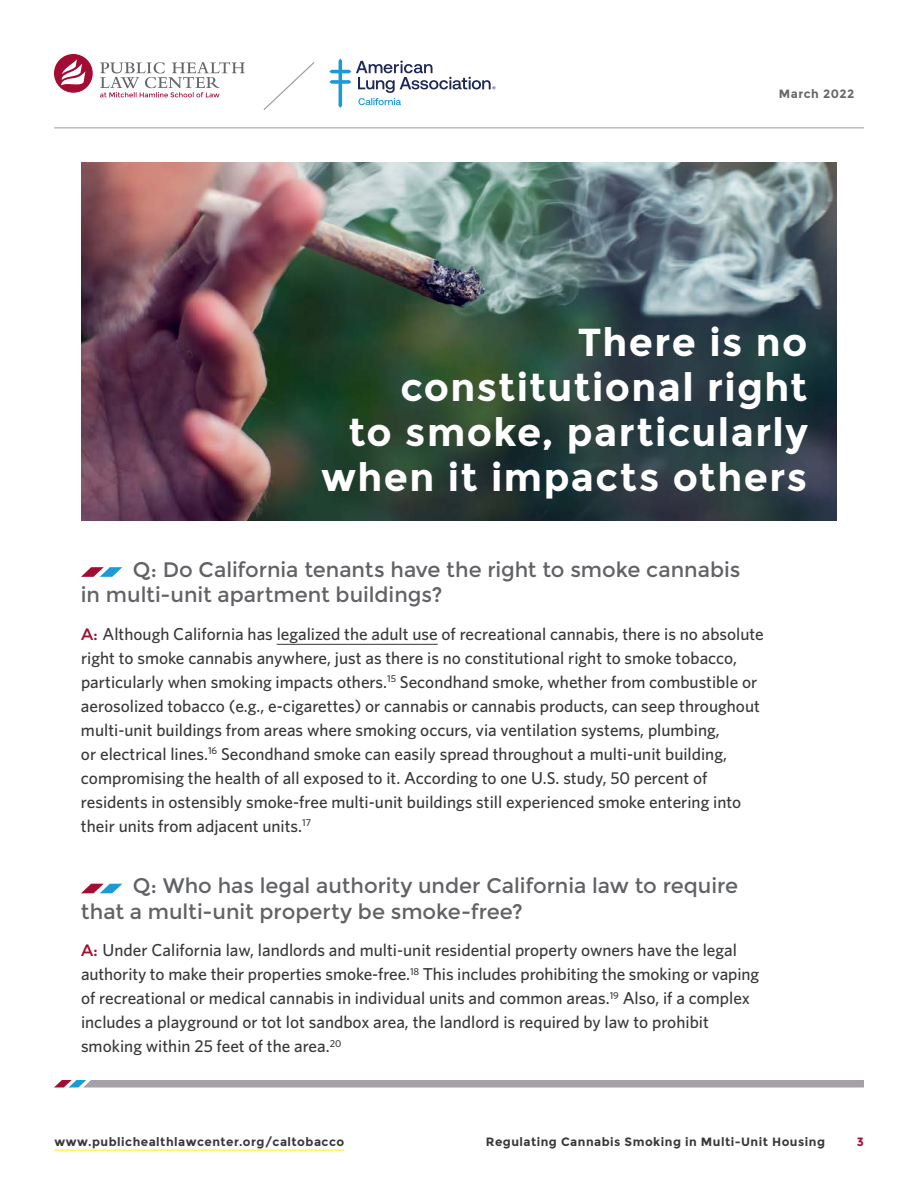
<style>
.page{position:relative;width:918px;height:1188px;background:#fff}
.page>*{position:absolute;margin:0;border:0;box-sizing:border-box;transform-origin:0 0}
.t1{font:700 39px/45px "Montserrat";letter-spacing:.035em;color:#fff;text-align:right}
.t2{font:21px/25.5px "Montserrat";letter-spacing:-.005em;color:#616265}
.t3{font:500 17.25px/24px "Whitney";color:#383839}
.t4{font:700 12px "Montserrat";letter-spacing:.04em;color:#383839}
.t5{font:700 12px "Montserrat";letter-spacing:.04em;color:#65676a}
.t6{font:700 12px "Montserrat";color:#a30c33}
.s1{font-family:"Montserrat";font-weight:400;font-size:16.5px;color:#a30c33}
</style>
<div class="page">
<hr style="left:54px;top:128px;width:810px;height:1px;background:#9b9da0">
<hr style="left:55px;top:1150px;width:289px;height:1px;background:#fff200">
<svg style="left:54px;top:1080px;width:810px;height:8px;background:#a9a7ab"></svg>
<hr style="left:277px;top:644px;width:161px;height:1px;background:#383839">
<svg style="left:81px;top:567px;width:41px;height:10px"></svg>
<svg style="left:81px;top:884px;width:41px;height:9px"></svg>
<img style="left:81px;top:162px;width:756px;height:358px">
<svg style="left:263px;top:62px;width:52px;height:48px"></svg>
<svg style="left:54px;top:54px;width:39px;height:39px"></svg>
<svg style="left:100px;top:62px;width:145px;height:35px"></svg>
<svg style="left:329px;top:59px;width:166px;height:49px"></svg>
<p class="t5" style="left:779px;top:86px;width:77px">March 2022</p>
<h1 class="t1" style="left:321px;top:319px;width:489px">There is no constitutional right<br>to smoke, particularly when it impacts others</h1>
<p class="t2" style="left:81px;top:557px;width:661px;text-indent:52px">Q: Do California tenants have the right to smoke cannabis in multi-unit apartment buildings?</p>
<p class="t3" style="left:81px;top:621px;width:684px"><span class="s1">A:</span> Although California has legalized the adult use of recreational cannabis, there is no absolute right to smoke cannabis anywhere, just as there is no constitutional right to smoke tobacco, particularly when smoking impacts others.<sup>15</sup> Secondhand smoke, whether from combustible or aerosolized tobacco (e.g., e-cigarettes) or cannabis or cannabis products, can seep throughout multi-unit buildings from areas where smoking occurs, via ventilation systems, plumbing,<br>or electrical lines.<sup>16</sup> Secondhand smoke can easily spread throughout a multi-unit building, compromising the health of all exposed to it. According to one U.S. study, 50 percent of residents in ostensibly smoke-free multi-unit buildings still experienced smoke entering into their units from adjacent units.<sup>17</sup></p>
<p class="t2" style="left:81px;top:873px;width:659px;text-indent:52px">Q: Who has legal authority under California law to require that a multi-unit property be smoke-free?</p>
<p class="t3" style="left:81px;top:938px;width:680px"><span class="s1">A:</span> Under California law, landlords and multi-unit residential property owners have the legal authority to make their properties smoke-free.<sup>18</sup> This includes prohibiting the smoking or vaping of recreational or medical cannabis in individual units and common areas.<sup>19</sup> Also, if a complex includes a playground or tot lot sandbox area, the landlord is required by law to prohibit smoking within 25 feet of the area.<sup>20</sup></p>
<p class="t4" style="left:55px;top:1134px;width:291px">www.publichealthlawcenter.org/caltobacco</p>
<p class="t4" style="left:486px;top:1134px;width:341px">Regulating Cannabis Smoking in Multi-Unit Housing</p>
<p class="t6" style="left:857px;top:1134px;width:9px">3</p>
</div>
